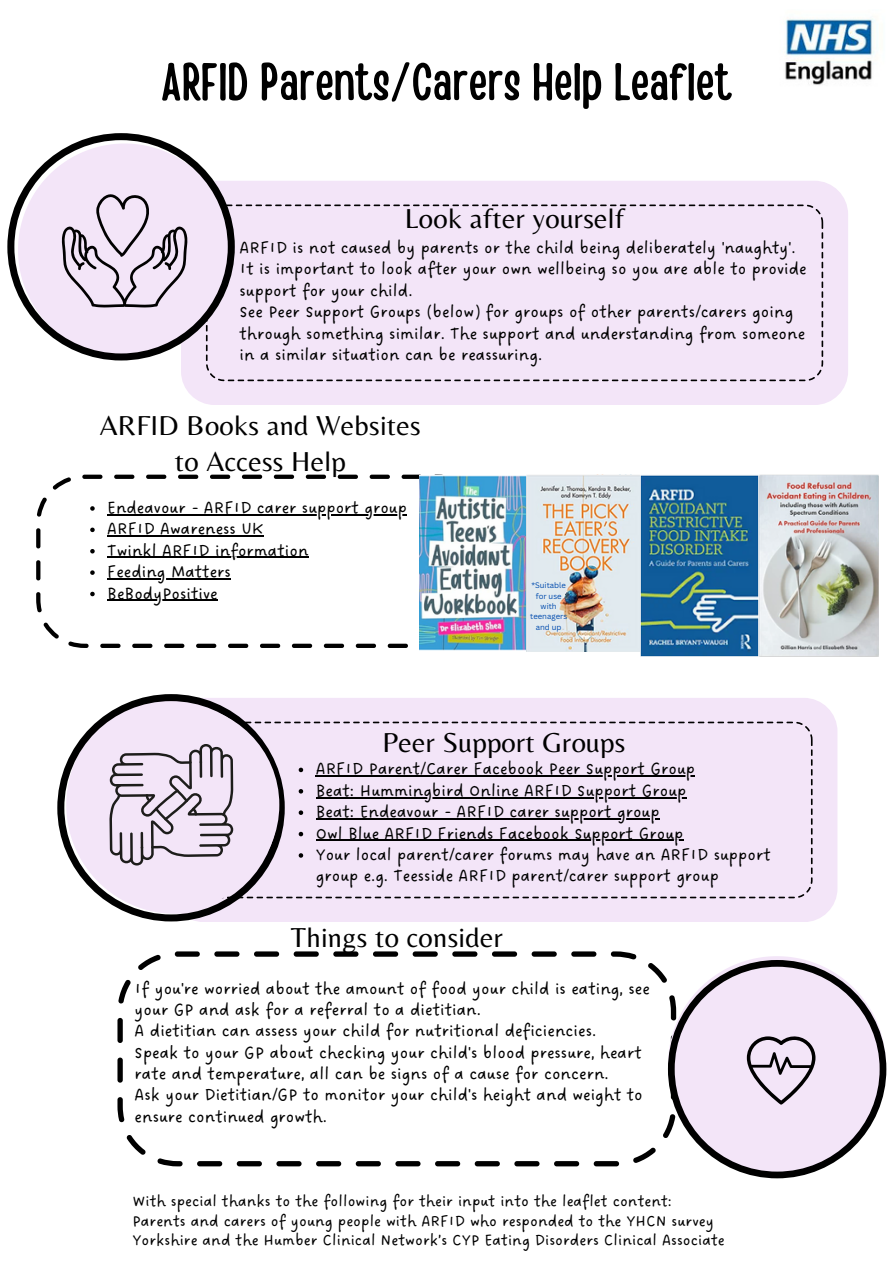
<style>
.page{position:relative;width:894px;height:1264px;background:#fff}
.page>*{position:absolute;margin:0;border:0;box-sizing:border-box;transform-origin:0 0}
.t1{font:52.5px "Handy Casual Condensed";color:#000}
.t2{font:28.5px/36px "Belleza";letter-spacing:.01em;color:#000;text-align:center}
.t3{font:18px/21.3px "DO Sans Regular";color:#000}
.t4{font:16.5px/19.6px "DO Sans Regular";color:#000}
.t5{font:7.8px/10.4px "Canva Sans";color:#004aad;text-align:center}
</style>
<div class="page">
<svg style="left:117px;top:951px;width:550px;height:215px"></svg>
<div style="left:170px;top:698px;width:667px;height:223px;background:#f3e5f8;border-radius:34px"></div>
<svg style="left:285px;top:721px;width:527px;height:177px"></svg>
<svg style="left:36px;top:474px;width:383px;height:174px"></svg>
<img style="left:640px;top:474px;width:238px;height:183px">
<svg style="left:90px;top:506px;width:5px;height:4px"></svg>
<hr style="left:107px;top:514px;width:300px;height:1px;background:#000">
<svg style="left:90px;top:527px;width:5px;height:5px"></svg>
<hr style="left:107px;top:535px;width:156px;height:1px;background:#000">
<svg style="left:90px;top:549px;width:5px;height:4px"></svg>
<hr style="left:107px;top:557px;width:201px;height:1px;background:#000">
<svg style="left:90px;top:570px;width:5px;height:5px"></svg>
<hr style="left:107px;top:578px;width:124px;height:1px;background:#000">
<svg style="left:90px;top:591px;width:5px;height:5px"></svg>
<hr style="left:107px;top:599px;width:111px;height:1px;background:#000">
<div style="left:181px;top:181px;width:666px;height:224px;background:#f3e5f8;border-radius:34px"></div>
<svg style="left:206px;top:204px;width:617px;height:177px"></svg>
<svg style="left:667px;top:960px;width:219px;height:218px;fill:#f3e5f8"></svg>
<svg style="left:746px;top:1033px;width:69px;height:71px;background:#c2b7c6"></svg>
<svg style="left:7px;top:133px;width:228px;height:227px;fill:#f3e5f8"></svg>
<svg style="left:57px;top:694px;width:228px;height:227px"></svg>
<img style="left:419px;top:474px;width:220px;height:177px">
<div style="left:80px;top:705px;width:199px;height:199px;background:#f3e5f8;border-radius:50%"></div>
<div style="left:77px;top:710px;width:199px;height:199px;background:#f3e5f8;border-radius:50%"></div>
<svg style="left:109px;top:744px;width:124px;height:121px"></svg>
<svg style="left:298px;top:767px;width:5px;height:5px"></svg>
<hr style="left:316px;top:775px;width:379px;height:1px;background:#000">
<svg style="left:298px;top:789px;width:5px;height:4px"></svg>
<hr style="left:316px;top:797px;width:370px;height:1px;background:#000">
<svg style="left:298px;top:810px;width:5px;height:5px"></svg>
<hr style="left:316px;top:818px;width:343px;height:1px;background:#000">
<svg style="left:298px;top:831px;width:5px;height:5px"></svg>
<hr style="left:316px;top:839px;width:367px;height:1px;background:#000">
<svg style="left:298px;top:853px;width:5px;height:4px"></svg>
<img style="left:785px;top:19px;width:90px;height:66px">
<p class="t1" style="left:161px;top:48px;width:572px">ARFID Parents/Carers Help Leaflet</p>
<p class="t2" style="left:404px;top:200px;width:221px">Look after yourself</p>
<p class="t3" style="left:239px;top:238px;width:568px">ARFID is not caused by parents or the child being deliberately 'naughty'.<br>It is important to look after your own wellbeing so you are able to provide support for your child.<br>See Peer Support Groups (below) for groups of other parents/carers going through something similar. The support and understanding from someone in a similar situation can be reassuring.</p>
<p class="t2" style="left:100px;top:407px;width:322px">ARFID Books and Websites to Access Help</p>
<p class="t3" style="left:107px;top:498px;width:301px">Endeavour - ARFID carer support group</p>
<h1 class="t3" style="left:107px;top:519px;width:158px">ARFID Awareness UK</h1>
<p class="t3" style="left:107px;top:540px;width:203px">Twinkl ARFID information</p>
<p class="t3" style="left:107px;top:562px;width:125px">Feeding Matters</p>
<p class="t3" style="left:107px;top:583px;width:112px">BeBodyPositive</p>
<p class="t5" style="left:530px;top:580px;width:38px">*Suitable for use with teenagers and up</p>
<p class="t2" style="left:382px;top:724px;width:244px">Peer Support Groups</p>
<h3 class="t3" style="left:316px;top:759px;width:381px">ARFID Parent/Carer Facebook Peer Support Group</h3>
<h2 class="t3" style="left:316px;top:780px;width:372px">Beat: Hummingbird Online ARFID Support Group</h2>
<p class="t3" style="left:316px;top:802px;width:345px">Beat: Endeavour - ARFID carer support group</p>
<p class="t3" style="left:316px;top:823px;width:369px">Owl Blue ARFID Friends Facebook Support Group</p>
<p class="t3" style="left:316px;top:844px;width:456px">Your local parent/carer forums may have an ARFID support group e.g. Teesside ARFID parent/carer support group</p>
<p class="t2" style="left:291px;top:918px;width:213px">Things to consider</p>
<h2 class="t3" style="left:135px;top:978px;width:516px">If you're worried about the amount of food your child is eating, see your GP and ask for a referral to a dietitian.<br>A dietitian can assess your child for nutritional deficiencies.<br>Speak to your GP about checking your child's blood pressure, heart rate and temperature, all can be signs of a cause for concern.<br>Ask your Dietitian/GP to monitor your child's height and weight to ensure continued growth.</h2>
<p class="t4" style="left:132px;top:1192px;width:593px">With special thanks to the following for their input into the leaflet content:<br>Parents and carers of young people with ARFID who responded to the YHCN survey<br>Yorkshire and the Humber Clinical Network’s CYP Eating Disorders Clinical Associate</p>
</div>
